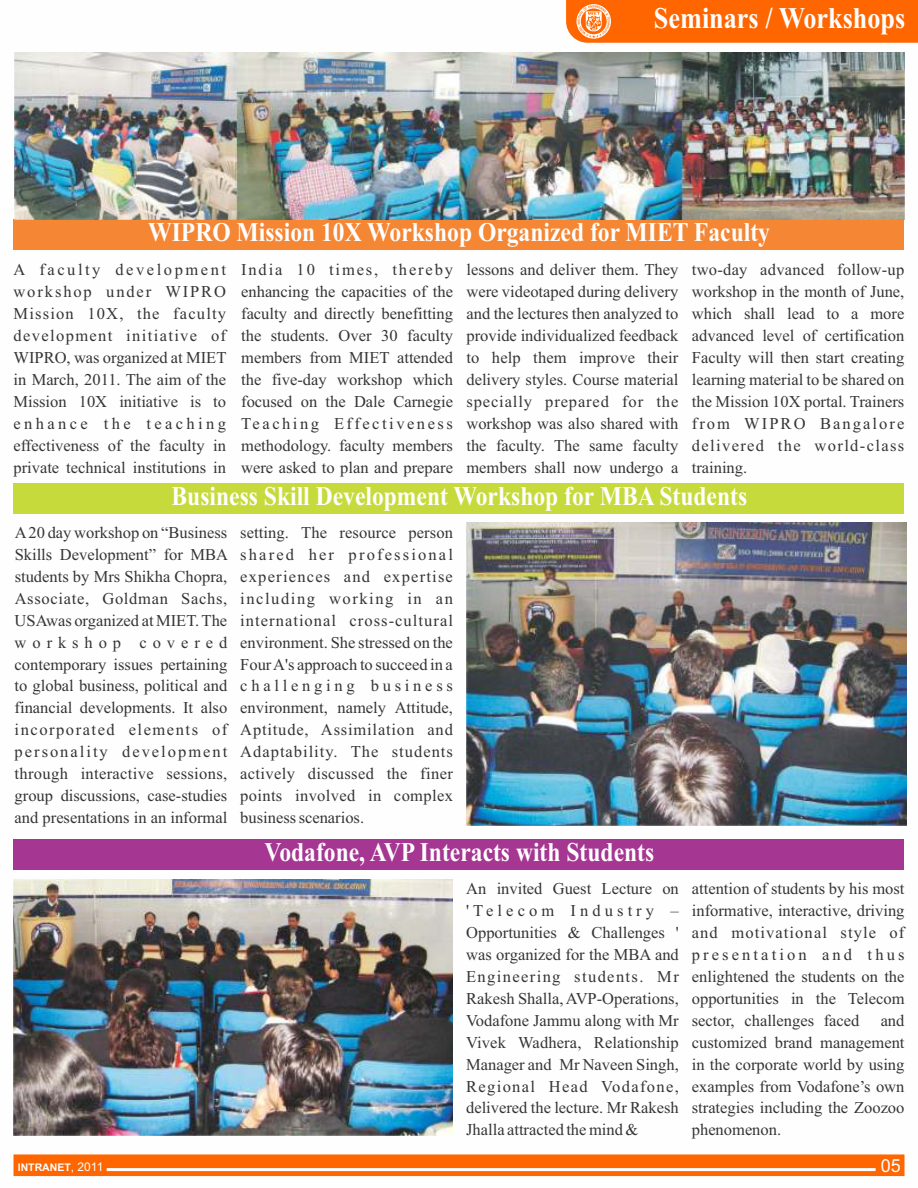
<style>
.page{position:relative;width:918px;height:1188px;background:#fff}
.page>*{position:absolute;margin:0;border:0;box-sizing:border-box;transform-origin:0 0}
.t1{font:700 30px "Times New Roman";color:#fefefe;scale:.87 1}
.t2{font:700 27px "Times New Roman";color:#fefefe;scale:.87 1}
.t3{font:18px "Arial";color:#fefefe}
.t4{font:16.5px/21.9px "Times New Roman";color:#373435;text-align:justify}
.t5{font:700 10.5px "Arial";color:#fefefe}
.s1{font-weight:400;font-size:12px}
</style>
<div class="page">
<svg style="left:14px;top:1154px;width:890px;height:22px;background:#fe6a07"></svg>
<hr style="left:107px;top:1168px;width:769px;height:3px;background:#fefefe">
<svg style="left:566px;top:0;width:352px;height:43px;background:#fe6d0b"></svg>
<div style="left:14px;top:219px;width:890px;height:31px;background:#f58634"></div>
<div style="left:14px;top:483px;width:890px;height:30px;background:#c7da3c"></div>
<div style="left:14px;top:839px;width:890px;height:31px;background:#a53692"></div>
<img style="left:14px;top:52px;width:891px;height:168px">
<img style="left:13px;top:879px;width:440px;height:257px">
<img style="left:466px;top:523px;width:440px;height:303px">
<h1 class="t1" style="left:654px;top:8px;width:290px">Seminars / Workshops</h1>
<h2 class="t2" style="left:148px;top:222px;width:716px">WIPRO Mission 10X Workshop Organized for MIET Faculty</h2>
<p class="t4" style="left:241px;top:261px;width:213px">India 10 times, thereby enhancing the capacities of the faculty and directly benefitting the students. Over 30 faculty members from MIET attended the five-day workshop which focused on the Dale Carnegie Teaching Effectiveness methodology. faculty members were asked to plan and prepare</p>
<p class="t4" style="left:466px;top:261px;width:213px">lessons and deliver them. They were videotaped during delivery and the lectures then analyzed to provide individualized feedback to help them improve their delivery styles. Course material specially prepared for the workshop was also shared with the faculty. The same faculty members shall now undergo a</p>
<p class="t4" style="left:13px;top:261px;width:214px">A faculty development workshop under WIPRO Mission 10X, the faculty development initiative of WIPRO, was organized at MIET in March, 2011. The aim of the Mission 10X initiative is to enhance the teaching effectiveness of the faculty in private technical institutions in</p>
<p class="t4" style="left:692px;top:261px;width:214px">two-day advanced follow-up workshop in the month of June, which shall lead to a more advanced level of certification Faculty will then start creating learning material to be shared on the Mission 10X portal. Trainers from WIPRO Bangalore delivered the world-class training.</p>
<h2 class="t2" style="left:172px;top:486px;width:663px">Business Skill Development Workshop for MBA Students</h2>
<p class="t4" style="left:15px;top:523px;width:215px">A20 day workshop on “Business Skills Development” for MBA students by Mrs Shikha Chopra, Associate, Goldman Sachs, USAwas organized at MIET. The workshop covered contemporary issues pertaining to global business, political and financial developments. It also incorporated elements of personality development through interactive sessions, group discussions, case-studies and presentations in an informal</p>
<p class="t4" style="left:240px;top:523px;width:214px">setting. The resource person shared her professional experiences and expertise including working in an international cross-cultural environment. She stressed on the Four A's approach to succeed in a challenging business environment, namely Attitude, Aptitude, Assimilation and Adaptability. The students actively discussed the finer points involved in complex business scenarios.</p>
<h2 class="t2" style="left:264px;top:843px;width:450px">Vodafone, AVP Interacts with Students</h2>
<p class="t4" style="left:466px;top:879px;width:214px">An invited Guest Lecture on 'Telecom Industry – Opportunities &amp; Challenges ' was organized for the MBA and Engineering students. Mr Rakesh Shalla, AVP-Operations, Vodafone Jammu along with Mr Vivek Wadhera, Relationship Manager and Mr Naveen Singh, Regional Head Vodafone, delivered the lecture. Mr Rakesh Jhalla attracted the mind &amp;</p>
<p class="t4" style="left:692px;top:879px;width:214px">attention of students by his most informative, interactive, driving and motivational style of presentation and thus enlightened the students on the opportunities in the Telecom sector, challenges faced</p>
<p class="t4" style="left:692px;top:1011px;width:214px;text-indent:189px">and customized brand management in the corporate world by using examples from Vodafone’s own strategies including the Zoozoo phenomenon.</p>
<p class="t5" style="left:18px;top:1164px;width:87px">INTRANET<span class="s1">, 2011</span></p>
<p class="t3" style="left:881px;top:1159px;width:22px">05</p>
</div>
